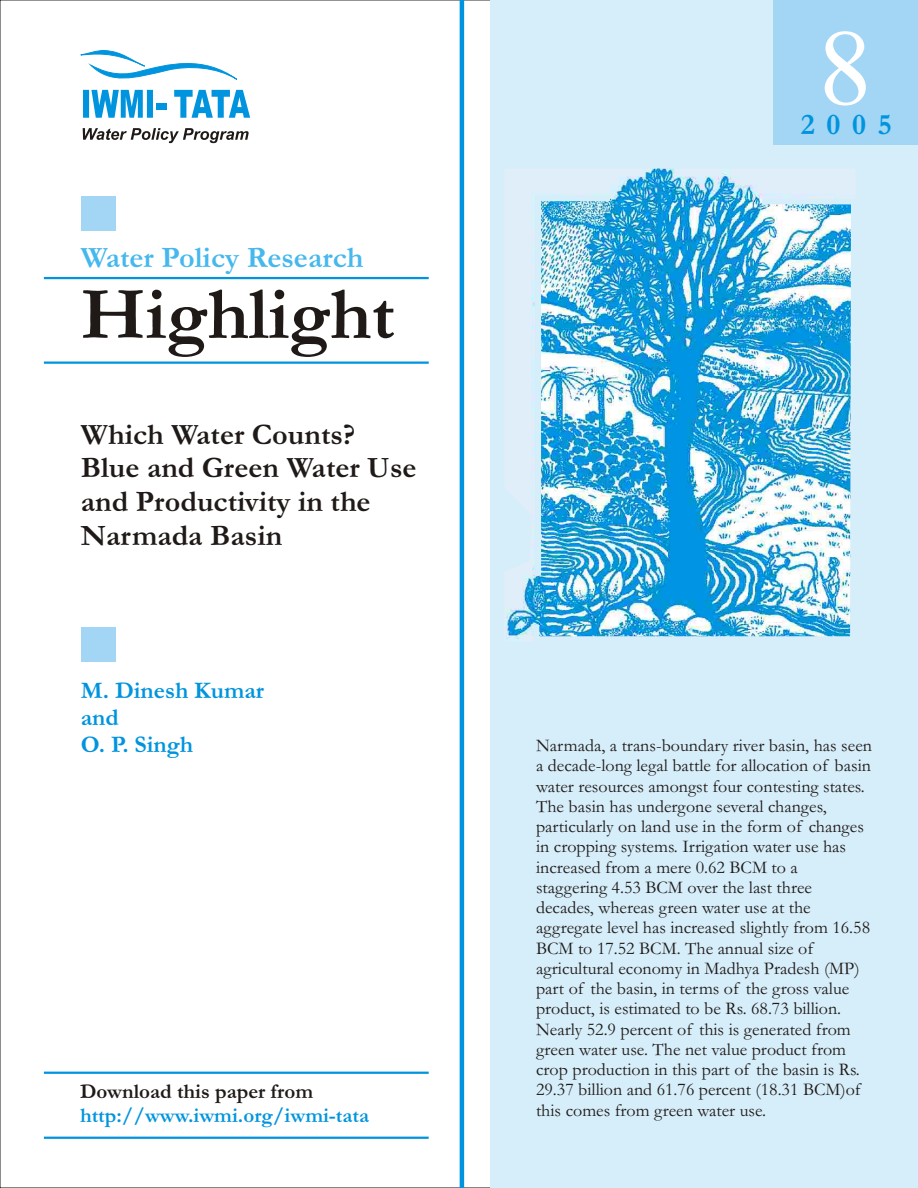
<style>
.page{position:relative;width:918px;height:1188px;background:#fff}
.page>*{position:absolute;margin:0;border:0;box-sizing:border-box;transform-origin:0 0}
.t1{font:108px "Times New Roman";color:#fff}
.t2{font:700 75px "Garamond";color:#1f1a17}
.t3{font:700 30px/33.8px "Garamond";color:#1f1a17}
.t4{font:700 30px "Garamond";color:#45b8ed}
.t5{font:700 30px "Garamond";color:#0094de}
.t6{font:700 24px/27px "Garamond";color:#0094de}
.t7{font:700 21px "Garamond";color:#0094de}
.t8{font:700 21px "Garamond";color:#1f1a17}
.t9{font:18px/20.2px "Garamond";color:#1f1a17}
</style>
<div class="page">
<hr style="left:460px;top:0;width:4px;height:1188px;background:#0094de">
<hr style="left:44px;top:277px;width:385px;height:2px;background:#0094de">
<hr style="left:44px;top:362px;width:385px;height:2px;background:#0094de">
<hr style="left:44px;top:1072px;width:385px;height:2px;background:#0094de">
<hr style="left:44px;top:1137px;width:385px;height:2px;background:#0094de">
<div style="left:81px;top:628px;width:34px;height:34px;background:#a3d6f5"></div>
<div style="left:81px;top:196px;width:34px;height:34px;background:#a3d6f5"></div>
<div style="left:491px;top:0;width:427px;height:1188px;background:#d6edfa"></div>
<svg style="left:83px;top:128px;width:166px;height:15px"></svg>
<svg style="left:80px;top:50px;width:170px;height:68px"></svg>
<div style="left:773px;top:0;width:145px;height:145px;background:#a3d6f5"></div>
<img style="left:506px;top:169px;width:251px;height:470px">
<img style="left:530px;top:192px;width:321px;height:448px">
<h3 class="t4" style="left:81px;top:248px;width:284px">Water Policy Research</h3>
<h2 class="t2" style="left:81px;top:289px;width:316px">Highlight</h2>
<h3 class="t3" style="left:81px;top:421px;width:337px">Which Water Counts?<br>Blue and Green Water Use and Productivity in the<br>Narmada Basin</h3>
<h3 class="t6" style="left:81px;top:680px;width:185px">M. Dinesh Kumar and<br>O. P. Singh</h3>
<p class="t8" style="left:80px;top:1085px;width:234px">Download this paper from</p>
<p class="t7" style="left:80px;top:1108px;width:291px">http://www.iwmi.org/iwmi-tata</p>
<h1 class="t1" style="left:818px;top:29px;width:55px">8</h1>
<h3 class="t5" style="left:801px;top:115px;width:93px">2005</h3>
<p class="t9" style="left:536px;top:737px;width:337px">Narmada, a trans-boundary river basin, has seen a decade-long legal battle for allocation of basin water resources amongst four contesting states.<br>The basin has undergone several changes, particularly on land use in the form of changes in cropping systems. Irrigation water use has increased from a mere 0.62 BCM to a staggering 4.53 BCM over the last three decades, whereas green water use at the aggregate level has increased slightly from 16.58<br>BCM to 17.52 BCM. The annual size of agricultural economy in Madhya Pradesh (MP) part of the basin, in terms of the gross value product, is estimated to be Rs. 68.73 billion.<br>Nearly 52.9 percent of this is generated from green water use. The net value product from crop production in this part of the basin is Rs.<br>29.37 billion and 61.76 percent (18.31 BCM)of this comes from green water use.</p>
</div>
